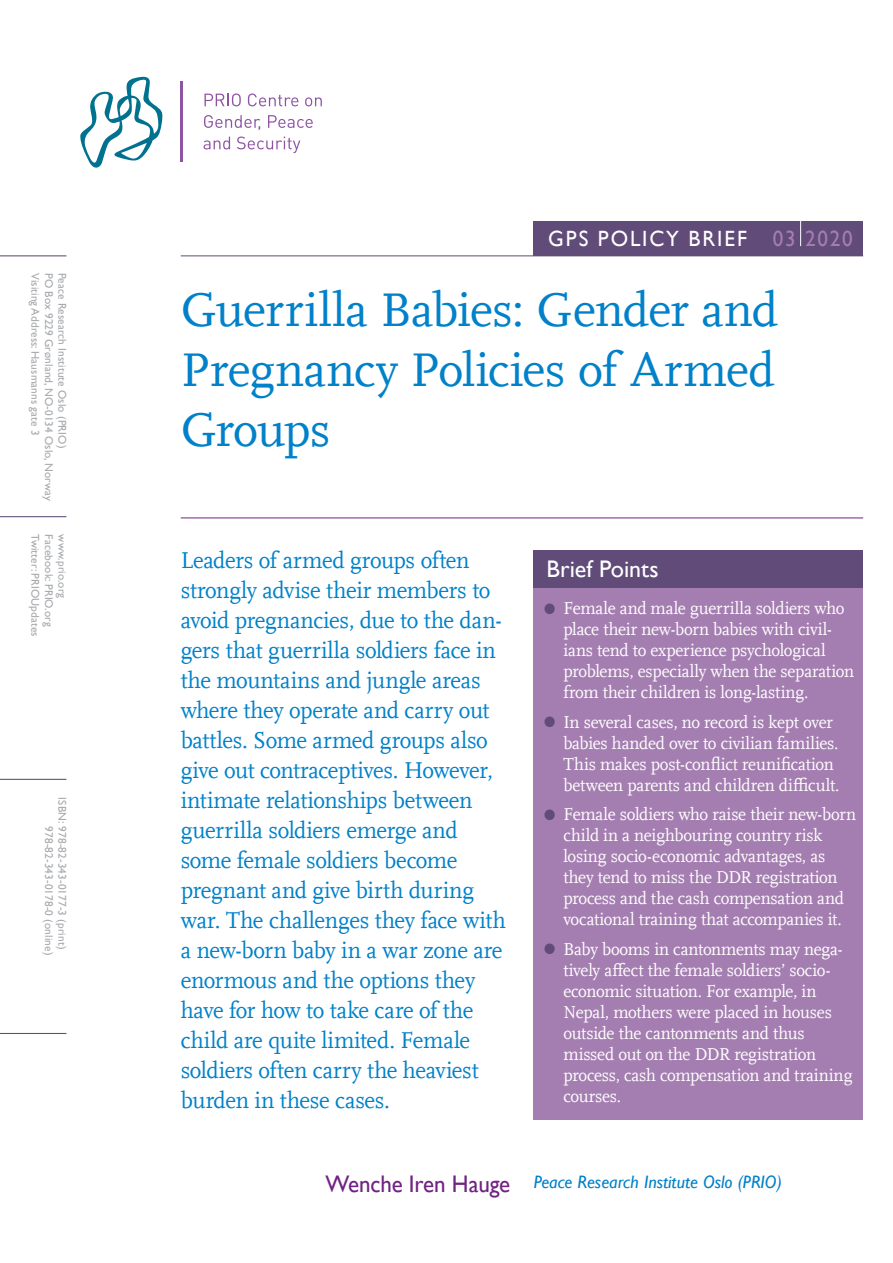
<style>
.page{position:relative;width:893px;height:1263px;background:#fff}
.page>*{position:absolute;margin:0;border:0;box-sizing:border-box;transform-origin:0 0}
.t1{font:49.5px/60px "Scala Offc Pro";letter-spacing:-.01em;color:#0081c9;text-align:justify}
.t2{font:24px/30px "Scala Offc Pro";letter-spacing:-.015em;color:#0081c9;scale:.96 1}
.t3{font:24px "Gill Sans";color:#fff}
.t4{font:22.05px "Gill Sans";letter-spacing:.095em;color:#fff;scale:.96 1}
.t5{font:22.05px "Gill Sans";letter-spacing:.085em;color:#a57eb1;scale:.96 1}
.t6{font:18px/21px "Scala Offc Pro";letter-spacing:-.01em;color:#fff;scale:.96 1}
.t7{font:italic 18px "Gill Sans";color:#0081c9}
.t8{font:11.25px/13.5px "Gill Sans";letter-spacing:.01em;color:#a7a9ac}
.s1{font-size:45px;color:#614b78}
.s2{font-style:normal;font-size:24px;color:#702382}
</style>
<div class="page">
<hr style="left:0;top:255px;width:66px;height:1px;background:#614b78">
<hr style="left:0;top:516px;width:66px;height:1px;background:#614b78">
<hr style="left:0;top:779px;width:66px;height:1px;background:#614b78">
<hr style="left:0;top:1033px;width:66px;height:1px;background:#614b78">
<hr style="left:181px;top:255px;width:682px;height:1px;background:#614b78">
<div style="left:534px;top:222px;width:329px;height:34px;background:#614b78"></div>
<hr style="left:800px;top:208px;width:1px;height:38px;background:#fff">
<div style="left:534px;top:550px;width:329px;height:37px;background:#614b78"></div>
<hr style="left:181px;top:517px;width:682px;height:1px;background:#702382">
<svg style="left:204px;top:94px;width:37px;height:12px"></svg>
<svg style="left:248px;top:94px;width:50px;height:12px"></svg>
<svg style="left:305px;top:97px;width:17px;height:9px"></svg>
<svg style="left:204px;top:115px;width:56px;height:15px"></svg>
<svg style="left:268px;top:115px;width:45px;height:13px"></svg>
<svg style="left:204px;top:137px;width:26px;height:12px"></svg>
<svg style="left:237px;top:137px;width:63px;height:16px"></svg>
<hr style="left:180px;top:81px;width:2px;height:81px;background:#8e54a2">
<svg style="left:80px;top:77px;width:83px;height:91px"></svg>
<div style="left:534px;top:588px;width:329px;height:531px;background:#a57eb1"></div>
<p class="t8" style="left:42px;top:273px;width:164px;rotate:90deg">Visiting Address: Hausmanns gate 3</p>
<p class="t8" style="left:55px;top:273px;width:229px;rotate:90deg">PO Box 9229 Grønland, NO-0134 Oslo, Norway</p>
<p class="t8" style="left:69px;top:273px;width:177px;rotate:90deg">Peace Research Institute Oslo (PRIO)</p>
<p class="t8" style="left:42px;top:534px;width:104px;rotate:90deg">Twitter: PRIOUpdates</p>
<p class="t8" style="left:55px;top:534px;width:94px;rotate:90deg">Facebook: PRIO.org</p>
<p class="t8" style="left:69px;top:534px;width:65px;rotate:90deg">www.prio.org</p>
<p class="t8" style="left:69px;top:826px;width:130px;text-indent:-29px;rotate:90deg">ISBN: 978-82-343-0177-3 (print)<br>978-82-343-0178-0 (online)</p>
<p class="t4" style="left:548px;top:226px;width:209px">GPS POLICY BRIEF</p>
<p class="t5" style="left:773px;top:226px;width:85px">03 2020</p>
<h1 class="t1" style="left:181px;top:279px;width:599px">Guerrilla Babies: Gender and Pregnancy Policies of Armed Groups</h1>
<p class="t2" style="left:181px;top:545px;width:340px">Leaders of armed groups often strongly advise their members to avoid pregnancies, due to the dan&shy;gers that guerrilla soldiers face in the mountains and jungle areas where they operate and carry out battles. Some armed groups also give out contraceptives. However, intimate relationships between guerrilla soldiers emerge and some female soldiers become pregnant and give birth during war. The challenges they face with a new-born baby in a war zone are enormous and the options they have for how to take care of the child are quite limited. Female soldiers often carry the heaviest burden in these cases.</p>
<h2 class="t3" style="left:546px;top:555px;width:114px">Brief Points</h2>
<p class="t6" style="left:563px;top:598px;width:304px;text-indent:-21px"><span class="s1">•</span> Female and male guerrilla soldiers who place their new-born babies with civil&shy;ians tend to experience psychological problems, especially when the separation from their children is long-lasting.</p>
<p class="t6" style="left:563px;top:711px;width:289px;text-indent:-21px"><span class="s1">•</span> In several cases, no record is kept over babies handed over to civilian families.<br>This makes post-conflict reunification between parents and children difficult.</p>
<p class="t6" style="left:563px;top:804px;width:306px;text-indent:-21px"><span class="s1">•</span> Female soldiers who raise their new-born child in a neighbouring country risk losing socio-economic advantages, as they tend to miss the DDR registration process and the cash compensation and vocational training that accompanies it.</p>
<p class="t6" style="left:563px;top:938px;width:303px;text-indent:-21px"><span class="s1">•</span> Baby booms in cantonments may nega&shy;tively affect the female soldiers’ socio&shy;economic situation. For example, in Nepal, mothers were placed in houses outside the cantonments and thus missed out on the DDR registration process, cash compensation and training courses.</p>
<p class="t7" style="left:326px;top:1171px;width:458px"><span class="s2">Wenche Iren Hauge</span> Peace Research Institute Oslo (PRIO)</p>
</div>
